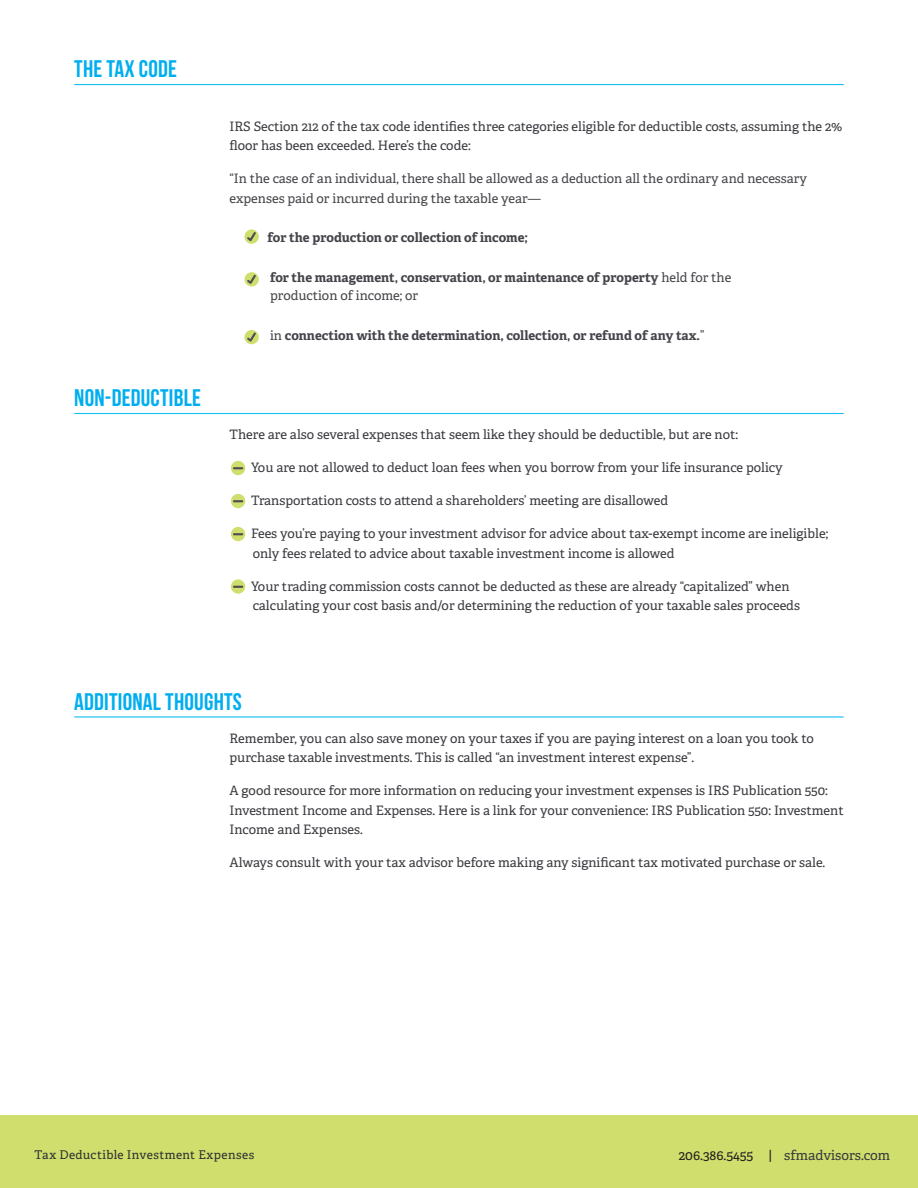
<style>
.page{position:relative;width:918px;height:1188px;background:#fff}
.page>*{position:absolute;margin:0;border:0;box-sizing:border-box;transform-origin:0 0}
.t1{font:700 24px "Bebas Neue";letter-spacing:.01em;color:#00aeef}
.t2{font:13.5px "Adelle";color:#38383e}
.MAIN__p{font:12.9px/19.5px "Adelle";color:#38383e}
.MAIN__p-2{font:700 12.9px/18px "Adelle";color:#434349}
.MAIN__p-3{font:12.9px/19.5px "Adelle";color:#434349}
.t3{font:12px "Adelle";letter-spacing:.035em;color:#2e2d32}
.s1{font-weight:400}
.s2{color:#231f20}
</style>
<div class="page">
<hr style="left:74px;top:84px;width:770px;height:1px;background:#15c0f2">
<hr style="left:74px;top:413px;width:770px;height:1px;background:#15c0f2">
<hr style="left:74px;top:716px;width:770px;height:2px;background:#15c0f2">
<svg style="left:245px;top:229px;width:14px;height:15px"></svg>
<svg style="left:245px;top:230px;width:13px;height:13px"></svg>
<svg style="left:245px;top:272px;width:14px;height:14px"></svg>
<svg style="left:245px;top:273px;width:13px;height:13px"></svg>
<svg style="left:245px;top:330px;width:14px;height:14px"></svg>
<svg style="left:245px;top:331px;width:13px;height:13px"></svg>
<div style="left:231px;top:461px;width:14px;height:14px;background:#cfde6c;border-radius:50%"></div>
<svg style="left:234px;top:467px;width:8px;height:2px"></svg>
<div style="left:231px;top:494px;width:14px;height:14px;background:#cfde6c;border-radius:50%"></div>
<svg style="left:234px;top:500px;width:8px;height:2px"></svg>
<div style="left:231px;top:527px;width:14px;height:14px;background:#cfde6c;border-radius:50%"></div>
<svg style="left:234px;top:533px;width:8px;height:2px"></svg>
<svg style="left:231px;top:579px;width:14px;height:15px"></svg>
<svg style="left:234px;top:586px;width:8px;height:2px"></svg>
<div style="left:0;top:1116px;width:918px;height:72px;background:#cfde6c"></div>
<h2 class="t1" style="left:74px;top:56px;width:104px">THE TAX CODE</h2>
<h2 class="t1" style="left:74px;top:385px;width:128px">NON-DEDUCTIBLE</h2>
<p class="MAIN__p" style="left:230px;top:116px;width:614px">IRS Section 212 of the tax code identifies three categories eligible for deductible costs, assuming the 2% floor has been exceeded. Here’s the code:</p>
<p class="MAIN__p-3" style="left:230px;top:168px;width:579px">“In the case of an individual, there shall be allowed as a deduction all the ordinary and necessary expenses paid or incurred during the taxable year—</p>
<p class="MAIN__p-2" style="left:268px;top:228px;width:262px">for the production or collection of income;</p>
<p class="MAIN__p-2" style="left:270px;top:268px;width:463px">for the management, conservation, or maintenance of property <span class="s1">held for the production of income; or</span></p>
<p class="MAIN__p-2" style="left:270px;top:326px;width:436px"><span class="s1">in</span> connection with the determination, collection, or refund of any tax.<span class="s1">”</span></p>
<p class="MAIN__p" style="left:230px;top:424px;width:510px">There are also several expenses that seem like they should be deductible, but are not:</p>
<p class="MAIN__p" style="left:251px;top:457px;width:533px">You are not allowed to deduct loan fees when you borrow from your life insurance policy</p>
<p class="MAIN__p" style="left:251px;top:490px;width:419px">Transportation costs to attend a shareholders’ meeting are disallowed</p>
<p class="MAIN__p" style="left:251px;top:523px;width:578px">Fees you’re paying to your investment advisor for advice about tax-exempt income are ineligible; only fees related to advice about taxable investment income is allowed</p>
<p class="MAIN__p" style="left:251px;top:576px;width:550px">Your trading commission costs cannot be deducted as these are already “capitalized” when calculating your cost basis and/or determining the reduction of your taxable sales proceeds</p>
<h2 class="t1" style="left:74px;top:688px;width:169px">ADDITIONAL THOUGHTS</h2>
<p class="MAIN__p" style="left:229px;top:728px;width:586px">Remember, you can also save money on your taxes if you are paying interest on a loan you took to purchase taxable investments. This is called “an investment interest expense”.</p>
<p class="MAIN__p" style="left:229px;top:780px;width:616px">A good resource for more information on reducing your investment expenses is IRS Publication 550:<br>Investment Income and Expenses. Here is a link for your convenience: IRS Publication 550: Investment<br>Income and Expenses.</p>
<p class="MAIN__p" style="left:229px;top:852px;width:597px">Always consult with your tax advisor before making any significant tax motivated purchase or sale.</p>
<p class="t3" style="left:34px;top:1146px;width:221px">Tax Deductible Investment Expenses</p>
<p class="t2" style="left:679px;top:1145px;width:213px"><span class="s2">206.386.5455 |</span> sfmadvisors.com</p>
</div>
